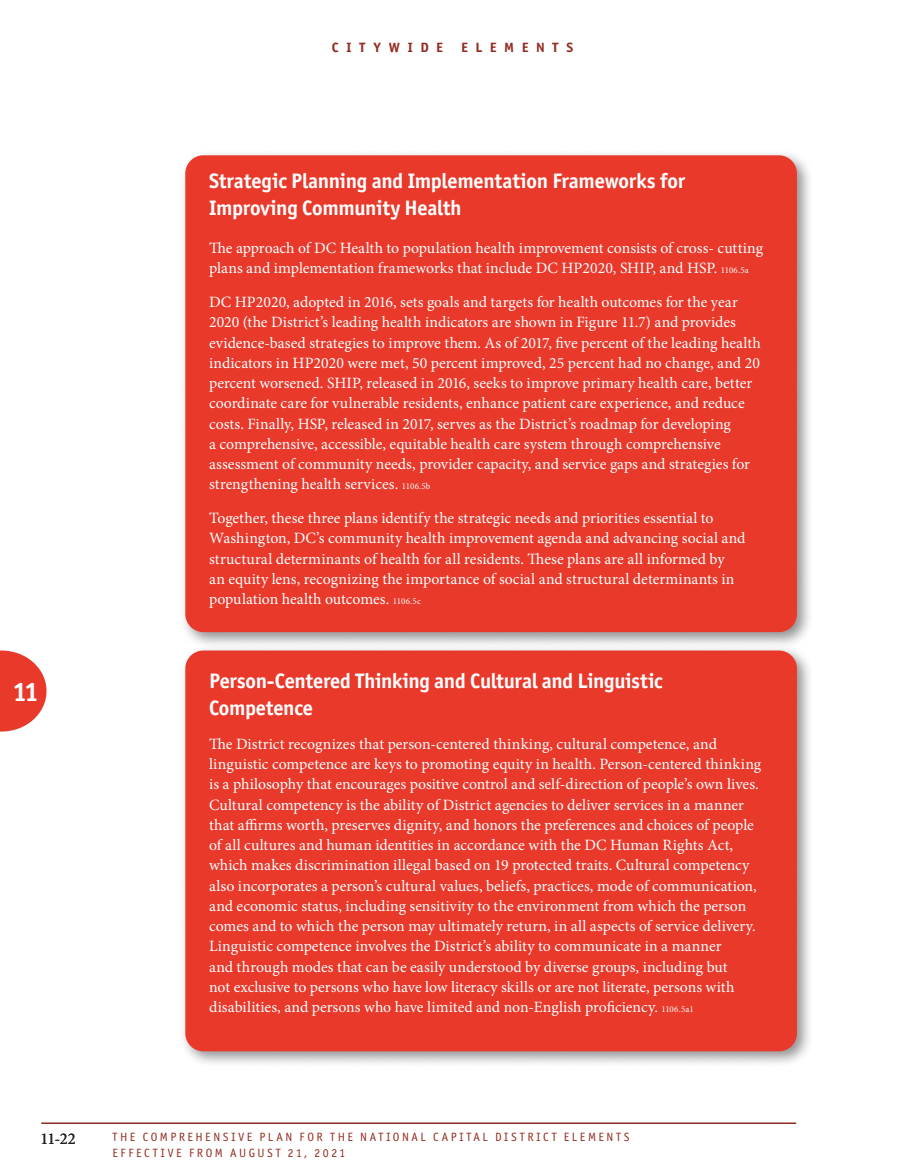
<style>
.page{position:relative;width:905px;height:1175px;background:#fff}
.page>*{position:absolute;margin:0;border:0;box-sizing:border-box;transform-origin:0 0}
.t1{font:700 27px "Officina Sans ITC Pro";color:#fff}
._9Figure_Title{font:700 21px/27px "Officina Sans ITC Pro";letter-spacing:-.01em;color:#fff}
._7Text{font:700 21px/27px "Officina Sans ITC Pro";letter-spacing:-.01em;color:#fff}
.t2{font:16.5px "Minion Pro";color:#231f20}
._7Text-2{font:15.75px/20.2px "Minion Pro";letter-spacing:-.005em;color:#fff}
.t3{font:700 13.5px "Officina Sans ITC Pro";letter-spacing:.545em;color:#912c1f;scale:1.05 1}
.t4{font:12px/16.5px "Officina Sans ITC Pro";letter-spacing:.215em;color:#912c1f}
.s1{font-size:9px}
</style>
<div class="page">
<svg style="left:0;top:650px;width:46px;height:81px"></svg>
<hr style="left:41px;top:1122px;width:755px;height:2px;background:#912c1f">
<div style="left:179px;top:149px;width:635px;height:500px;background:#231f20;opacity:.5"></div>
<div style="left:185px;top:155px;width:611px;height:477px;background:#e8392b;border-radius:18px"></div>
<div style="left:179px;top:644px;width:635px;height:425px;background:#231f20;opacity:.5"></div>
<div style="left:185px;top:650px;width:611px;height:401px;background:#e8392b;border-radius:18px"></div>
<p class="t3" style="left:332px;top:39px;width:108px">CITYWIDE</p>
<p class="t3" style="left:461px;top:39px;width:108px">ELEMENTS</p>
<h1 class="t1" style="left:13px;top:675px;width:26px">11</h1>
<p class="_9Figure_Title" style="left:209px;top:167px;width:477px">Strategic Planning and Implementation Frameworks for<br>Improving Community Health</p>
<p class="_7Text-2" style="left:209px;top:238px;width:555px">The approach of DC Health to population health improvement consists of cross- cutting plans and implementation frameworks that include DC HP2020, SHIP, and HSP. <span class="s1">1106.5a</span></p>
<p class="_7Text-2" style="left:209px;top:292px;width:553px">DC HP2020, adopted in 2016, sets goals and targets for health outcomes for the year 2020 (the District’s leading health indicators are shown in Figure 11.7) and provides evidence-based strategies to improve them. As of 2017, five percent of the leading health indicators in HP2020 were met, 50 percent improved, 25 percent had no change, and 20 percent worsened. SHIP, released in 2016, seeks to improve primary health care, better coordinate care for vulnerable residents, enhance patient care experience, and reduce costs. Finally, HSP, released in 2017, serves as the District’s roadmap for developing<br>a comprehensive, accessible, equitable health care system through comprehensive assessment of community needs, provider capacity, and service gaps and strategies for strengthening health services. <span class="s1">1106.5b</span></p>
<p class="_7Text-2" style="left:209px;top:508px;width:538px">Together, these three plans identify the strategic needs and priorities essential to Washington, DC’s community health improvement agenda and advancing social and structural determinants of health for all residents. These plans are all informed by<br>an equity lens, recognizing the importance of social and structural determinants in population health outcomes. <span class="s1">1106.5c</span></p>
<p class="_7Text" style="left:209px;top:667px;width:455px">Person-Centered Thinking and Cultural and Linguistic<br>Competence</p>
<p class="_7Text-2" style="left:209px;top:733px;width:553px">The District recognizes that person-centered thinking, cultural competence, and linguistic competence are keys to promoting equity in health. Person-centered thinking is a philosophy that encourages positive control and self-direction of people’s own lives.<br>Cultural competency is the ability of District agencies to deliver services in a manner that affirms worth, preserves dignity, and honors the preferences and choices of people of all cultures and human identities in accordance with the DC Human Rights Act, which makes discrimination illegal based on 19 protected traits. Cultural competency also incorporates a person’s cultural values, beliefs, practices, mode of communication, and economic status, including sensitivity to the environment from which the person comes and to which the person may ultimately return, in all aspects of service delivery.<br>Linguistic competence involves the District’s ability to communicate in a manner<br>and through modes that can be easily understood by diverse groups, including but<br>not exclusive to persons who have low literacy skills or are not literate, persons with disabilities, and persons who have limited and non-English proficiency. <span class="s1">1106.5a1</span></p>
<p class="t2" style="left:40px;top:1127px;width:37px">11-22</p>
<p class="t4" style="left:112px;top:1128px;width:518px">THE COMPREHENSIVE PLAN FOR THE NATIONAL CAPITAL DISTRICT ELEMENTS<br>EFFECTIVE FROM AUGUST 21, 2021</p>
</div>
